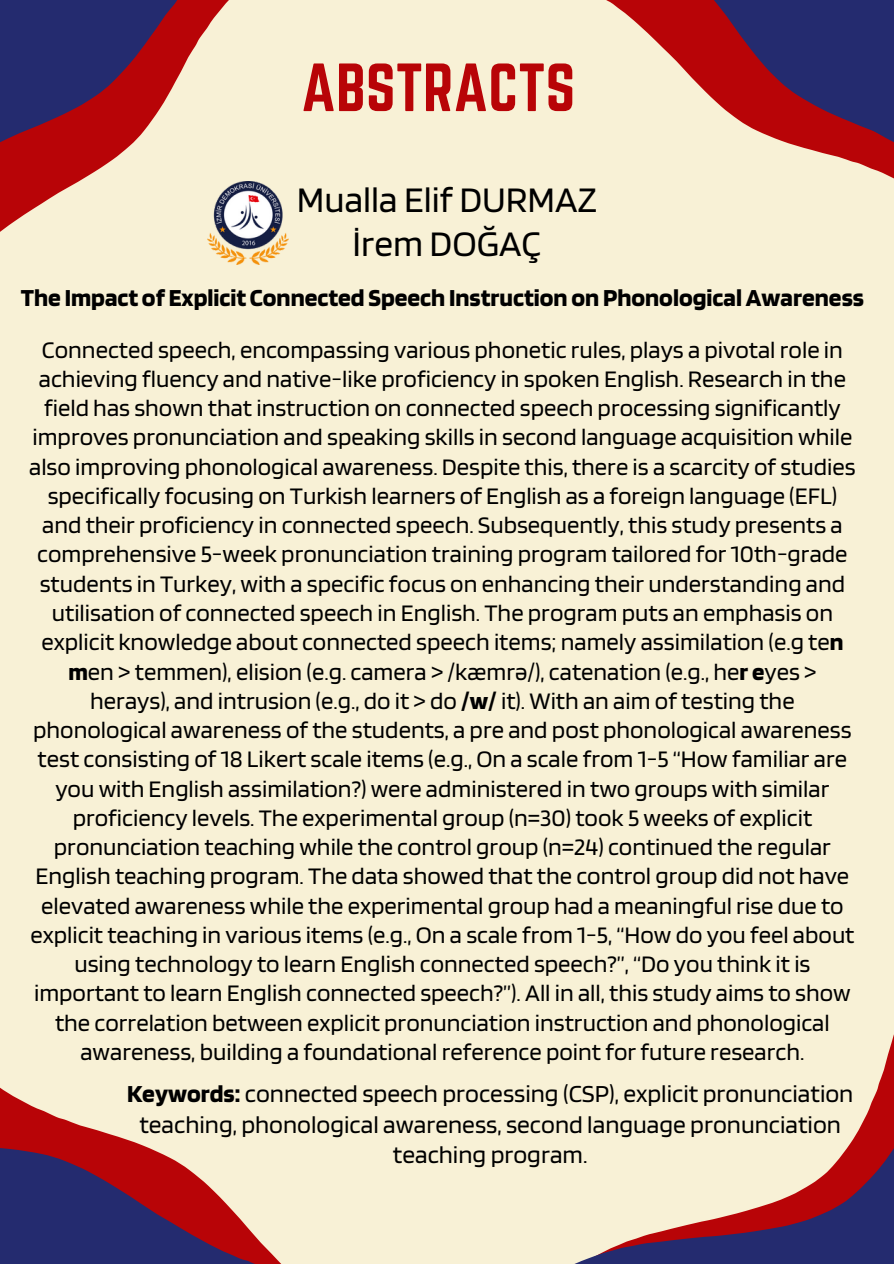
<style>
.page{position:relative;width:894px;height:1264px;background:#fff}
.page>*{position:absolute;margin:0;border:0;box-sizing:border-box;transform-origin:0 0}
.t1{font:59.55px "Norwester";color:#b80407}
.t2{font:37.5px/43.8px "Blinker";color:#000;text-align:center}
.t3{font:25.5px/30.3px "Blinker";color:#000;text-align:center}
.t4{font:700 25.5px "Blinker";color:#000}
.t5{font:24.75px/29.2px "Blinker";color:#000;text-align:center}
.s1{font-weight:700}
</style>
<div class="page">
<div style="left:0;top:0;width:893px;height:1263px;background:#f8f1d6"></div>
<svg style="left:0;top:1087px;width:281px;height:176px"></svg>
<svg style="left:0;top:0;width:229px;height:241px"></svg>
<svg style="left:606px;top:0;width:287px;height:178px"></svg>
<svg style="left:577px;top:1038px;width:316px;height:225px"></svg>
<img style="left:208px;top:181px;width:81px;height:84px">
<p class="t1" style="left:301px;top:51px;width:275px">ABSTRACTS</p>
<p class="t2" style="left:297px;top:177px;width:301px">Mualla Elif DURMAZ<br>İrem DOĞAÇ</p>
<p class="t4" style="left:21px;top:282px;width:844px">The Impact of Explicit Connected Speech Instruction on PhonologicalAwareness</p>
<p class="t5" style="left:29px;top:334px;width:827px">Connected speech, encompassing various phonetic rules, plays a pivotal role in achieving fluency and native-like proficiency in spoken English. Research in the field has shown that instruction on connected speech processing significantly improves pronunciation and speaking skills in second language acquisition while also improving phonological awareness. Despite this, there is a scarcity of studies specifically focusing on Turkish learners of English as a foreign language (EFL) and their proficiency in connected speech. Subsequently, this study presents a comprehensive 5-week pronunciation training program tailored for 10th-grade students in Turkey, with a specific focus on enhancing their understanding and utilisation of connected speech in English. The program puts an emphasis on explicit knowledge about connected speech items; namely assimilation (e.g te<span class="s1">n m</span>en &gt; temmen), elision (e.g. camera &gt; /kæmrə/), catenation (e.g., he<span class="s1">r e</span>yes &gt; herays), and intrusion (e.g., do it &gt; do <span class="s1">/w/</span> it). With an aim of testing the phonological awareness of the students, a pre and post phonological awareness test consisting of 18 Likert scale items (e.g., On a scale from 1-5 “How familiar are you with English assimilation?) were administered in two groups with similar proficiency levels. The experimental group (n=30) took 5 weeks of explicit pronunciation teaching while the control group (n=24) continued the regular English teaching program. The data showed that the control group did not have elevated awareness while the experimental group had a meaningful rise due to explicit teaching in various items (e.g., On a scale from 1-5, “How do you feel about using technology to learn English connected speech?”, “Do you think it is important to learn English connected speech?”). All in all, this study aims to show the correlation between explicit pronunciation instruction and phonological awareness, building a foundational reference point for future research.</p>
<p class="t3" style="left:127px;top:1077px;width:727px"><span class="s1">Keywords:</span> connected speech processing (CSP), explicit pronunciation teaching, phonological awareness, second language pronunciation teaching program.</p>
</div>
